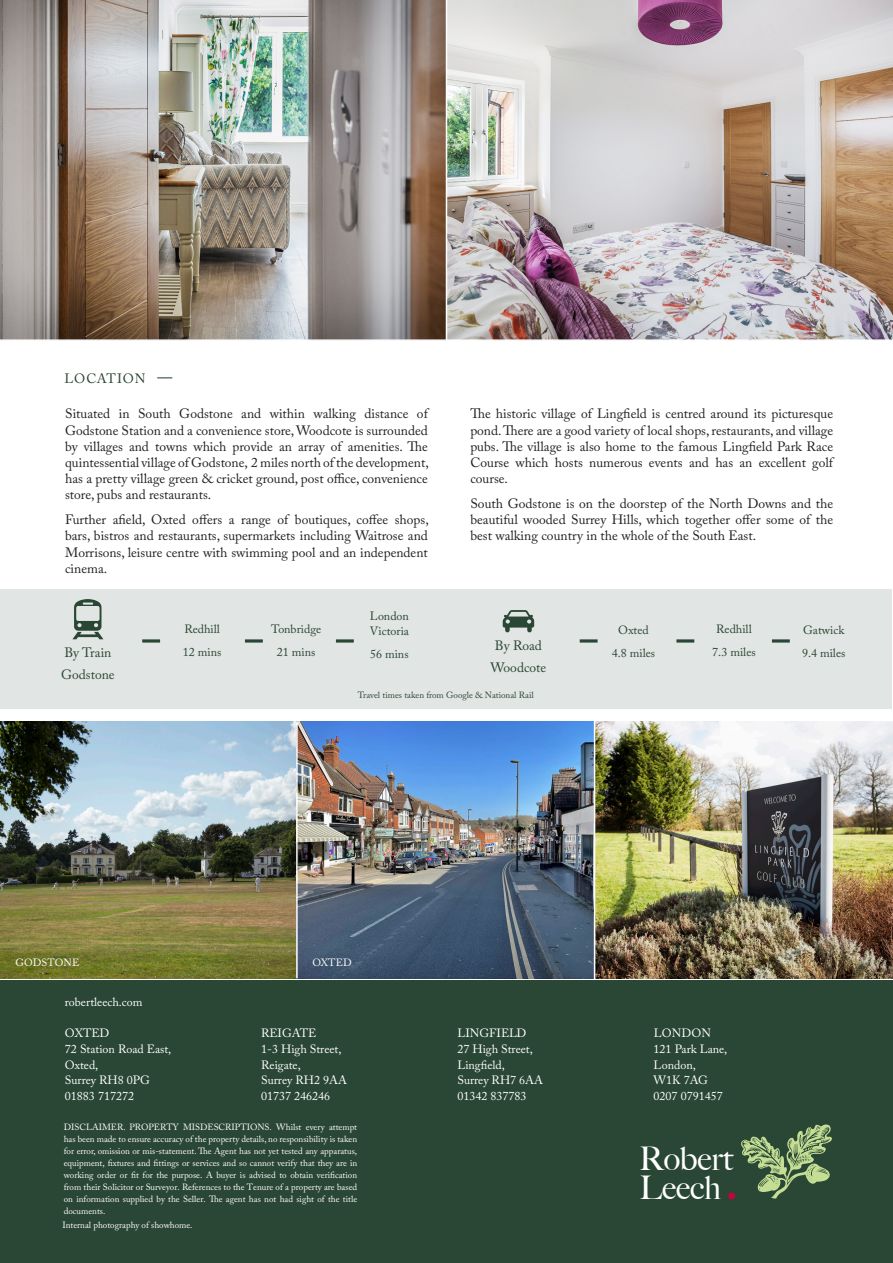
<style>
.page{position:relative;width:893px;height:1263px;background:#fff}
.page>*{position:absolute;margin:0;border:0;box-sizing:border-box;transform-origin:0 0}
.t1{font:500 32.55px/29px "Big Caslon";color:#fff}
.t2{font:13.5px/16.2px "Adobe Caslon Pro";color:#231f20;text-align:justify}
.t3{font:13.5px "Adobe Caslon Pro";color:#2a4635}
.t4{font:13.5px "Adobe Caslon Pro";letter-spacing:.065em;color:#2a4635}
.t5{font:12px "Adobe Caslon Pro";color:#fff}
.t6{font:12px "Adobe Caslon Pro";color:#2a4635}
.t7{font:10.5px "Adobe Caslon Pro";letter-spacing:.015em;color:#fff}
.t8{font:9px/12px "Adobe Caslon Pro";color:#fff;text-align:justify}
.t9{font:9px "Adobe Caslon Pro";color:#2a4635}
</style>
<div class="page">
<div style="left:0;top:980px;width:893px;height:283px;background:#2a4635"></div>
<img style="left:0;top:0;width:893px;height:339px">
<img style="left:0;top:722px;width:892px;height:256px">
<hr style="left:446px;top:0;width:1px;height:340px;background:#fff">
<hr style="left:296px;top:722px;width:2px;height:256px;background:#fff">
<hr style="left:594px;top:721px;width:1px;height:259px;background:#fff">
<svg style="left:741px;top:1124px;width:91px;height:74px"></svg>
<div style="left:728px;top:1192px;width:7px;height:7px;background:#ce003c;border-radius:50%"></div>
<svg style="left:157px;top:377px;width:15px;height:1px"></svg>
<div style="left:0;top:590px;width:892px;height:119px;background:#e1e5e3"></div>
<hr style="left:142px;top:639px;width:18px;height:3px;background:#2a4635">
<hr style="left:245px;top:639px;width:18px;height:3px;background:#2a4635">
<hr style="left:336px;top:639px;width:18px;height:3px;background:#2a4635">
<hr style="left:580px;top:639px;width:18px;height:3px;background:#2a4635">
<hr style="left:676px;top:639px;width:18px;height:3px;background:#2a4635">
<hr style="left:772px;top:639px;width:18px;height:3px;background:#2a4635">
<p class="t4" style="left:65px;top:370px;width:83px">LOCATION</p>
<p class="t2" style="left:65px;top:406px;width:365px">Situated in South Godstone and within walking distance of Godstone Station and a convenience store, Woodcote is surrounded by villages and towns which provide an array of amenities. The quintessential village of Godstone, 2 miles north of the development, has a pretty village green &amp; cricket ground, post office, convenience store, pubs and restaurants.</p>
<p class="t2" style="left:65px;top:511px;width:365px">Further afield, Oxted offers a range of boutiques, coffee shops, bars, bistros and restaurants, supermarkets including Waitrose and Morrisons, leisure centre with swimming pool and an independent cinema.</p>
<p class="t3" style="left:64px;top:645px;width:49px">By Train</p>
<p class="t3" style="left:61px;top:666px;width:55px">Godstone</p>
<p class="t6" style="left:184px;top:622px;width:37px">Redhill</p>
<p class="t6" style="left:183px;top:645px;width:40px">12 mins</p>
<p class="t6" style="left:271px;top:622px;width:52px">Tonbridge</p>
<p class="t6" style="left:277px;top:645px;width:40px">21 mins</p>
<p class="t6" style="left:370px;top:609px;width:41px">London</p>
<p class="t6" style="left:370px;top:624px;width:41px">Victoria</p>
<p class="t6" style="left:370px;top:646px;width:40px">56 mins</p>
<p class="t2" style="left:470px;top:406px;width:364px">The historic village of Lingfield is centred around its picturesque pond. There are a good variety of local shops, restaurants, and village pubs. The village is also home to the famous Lingfield Park Race Course which hosts numerous events and has an excellent golf course.</p>
<p class="t2" style="left:470px;top:495px;width:364px">South Godstone is on the doorstep of the North Downs and the beautiful wooded Surrey Hills, which together offer some of the best walking country in the whole of the South East.</p>
<p class="t3" style="left:495px;top:638px;width:49px">By Road</p>
<p class="t3" style="left:490px;top:659px;width:57px">Woodcote</p>
<p class="t6" style="left:618px;top:622px;width:32px">Oxted</p>
<p class="t6" style="left:612px;top:645px;width:45px">4.8 miles</p>
<p class="t6" style="left:716px;top:622px;width:37px">Redhill</p>
<p class="t6" style="left:712px;top:645px;width:45px">7.3 miles</p>
<p class="t6" style="left:803px;top:622px;width:43px">Gatwick</p>
<p class="t6" style="left:802px;top:645px;width:45px">9.4 miles</p>
<p class="t9" style="left:358px;top:690px;width:177px">Travel times taken from Google &amp; National Rail</p>
<p class="t7" style="left:15px;top:956px;width:66px">GODSTONE</p>
<p class="t7" style="left:313px;top:956px;width:40px">OXTED</p>
<p class="t5" style="left:65px;top:994px;width:79px">robertleech.com</p>
<p class="t5" style="left:65px;top:1026px;width:46px">OXTED</p>
<p class="t5" style="left:65px;top:1042px;width:108px">72 Station Road East,</p>
<p class="t5" style="left:65px;top:1057px;width:35px">Oxted,</p>
<p class="t5" style="left:65px;top:1073px;width:86px">Surrey RH8 0PG</p>
<p class="t5" style="left:65px;top:1089px;width:71px">01883 717272</p>
<p class="t5" style="left:261px;top:1026px;width:57px">REIGATE</p>
<p class="t5" style="left:261px;top:1042px;width:82px">1-3 High Street,</p>
<p class="t5" style="left:261px;top:1057px;width:41px">Reigate,</p>
<p class="t5" style="left:261px;top:1073px;width:87px">Surrey RH2 9AA</p>
<p class="t5" style="left:261px;top:1089px;width:71px">01737 246246</p>
<p class="t8" style="left:64px;top:1121px;width:295px">DISCLAIMER. PROPERTY MISDESCRIPTIONS. Whilst every attempt has been made to ensure accuracy of the property details, no responsibility is taken for error, omission or mis-statement. The Agent has not yet tested any apparatus, equipment, fixtures and fittings or services and so cannot verify that they are in working order or fit for the purpose. A buyer is advised to obtain verification from their Solicitor or Surveyor. References to the Tenure of a property are based on information supplied by the Seller. The agent has not had sight of the title documents.</p>
<p class="t8" style="left:62px;top:1218px;width:132px">Internal photography of showhome.</p>
<p class="t5" style="left:457px;top:1026px;width:70px">LINGFIELD</p>
<p class="t5" style="left:457px;top:1042px;width:77px">27 High Street,</p>
<p class="t5" style="left:457px;top:1057px;width:49px">Lingfield,</p>
<p class="t5" style="left:457px;top:1073px;width:87px">Surrey RH7 6AA</p>
<p class="t5" style="left:457px;top:1089px;width:71px">01342 837783</p>
<p class="t5" style="left:654px;top:1026px;width:59px">LONDON</p>
<p class="t5" style="left:654px;top:1042px;width:75px">121 Park Lane,</p>
<p class="t5" style="left:654px;top:1057px;width:44px">London,</p>
<p class="t5" style="left:654px;top:1073px;width:56px">W1K 7AG</p>
<p class="t5" style="left:654px;top:1089px;width:71px">0207 0791457</p>
<h1 class="t1" style="left:639px;top:1142px;width:96px">Robert<br>Leech</h1>
</div>
